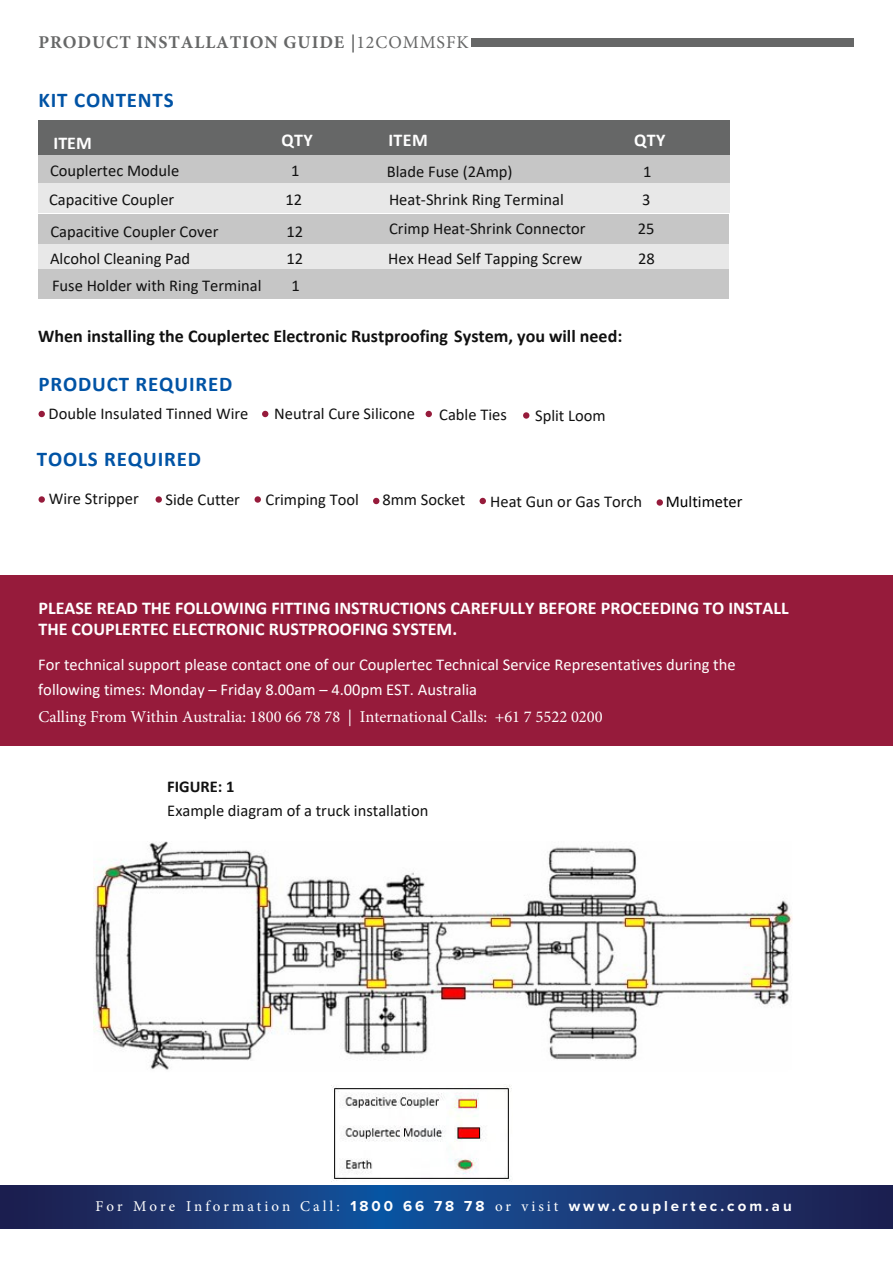
<style>
.page{position:relative;width:893px;height:1263px;background:#fff}
.page>*{position:absolute;margin:0;border:0;box-sizing:border-box;transform-origin:0 0}
.t1{font:700 21px "Calibri";letter-spacing:.04em;color:#0053a5}
.t2{font:700 18px/21.6px "Calibri";color:#fff}
.t3{font:700 18px "Calibri";color:#111}
.t4{font:700 18px "Minion Pro";letter-spacing:.05em;color:#666767}
.t5{font:16.5px "Calibri";color:#111}
.t6{font:16.5px/24.8px "Calibri";color:#fff}
.t7{font:16.5px "Minion Pro";color:#fff}
.t8{font:16.5px "Calibri";color:#000}
.t9{font:700 16.5px "Calibri";color:#111}
.t10{font:700 15px "Proxima Nova";letter-spacing:.2em;color:#fff}
.s1{font-weight:400}
.s2{font-family:"Minion Pro";font-weight:400}
</style>
<div class="page">
<div style="left:471px;top:39px;width:383px;height:8px;background:#666767"></div>
<svg style="left:39px;top:411px;width:6px;height:6px"></svg>
<div style="left:0;top:576px;width:892px;height:170px;background:#961b3b"></div>
<div style="left:39px;top:154px;width:691px;height:29px;background:#c6c6c6"></div>
<div style="left:39px;top:183px;width:691px;height:30px;background:#e8e8e8"></div>
<div style="left:39px;top:214px;width:690px;height:30px;background:#c6c6c6"></div>
<div style="left:39px;top:244px;width:690px;height:29px;background:#e8e8e8"></div>
<div style="left:39px;top:269px;width:690px;height:30px;background:#c6c6c6"></div>
<div style="left:39px;top:120px;width:691px;height:34px;background:#666767"></div>
<svg style="left:0;top:1185px;width:892px;height:43px;background:#193773"></svg>
<div style="left:39px;top:496px;width:6px;height:7px;background:#961b3b;border-radius:50%"></div>
<div style="left:523px;top:412px;width:6px;height:7px;background:#961b3b;border-radius:50%"></div>
<svg style="left:426px;top:411px;width:6px;height:6px"></svg>
<svg style="left:262px;top:411px;width:6px;height:6px"></svg>
<div style="left:156px;top:496px;width:6px;height:7px;background:#961b3b;border-radius:50%"></div>
<div style="left:255px;top:496px;width:6px;height:7px;background:#961b3b;border-radius:50%"></div>
<svg style="left:373px;top:498px;width:6px;height:6px"></svg>
<svg style="left:480px;top:498px;width:6px;height:6px"></svg>
<div style="left:657px;top:499px;width:6px;height:7px;background:#961b3b;border-radius:50%"></div>
<img style="left:331px;top:1085px;width:181px;height:96px">
<img style="left:94px;top:841px;width:698px;height:229px">
<p class="t4" style="left:39px;top:29px;width:432px">PRODUCT INSTALLATION GUIDE |<span class="s1">12COMMSFK</span></p>
<p class="t1" style="left:39px;top:85px;width:137px">KIT CONTENTS</p>
<p class="t2" style="left:54px;top:132px;width:40px">ITEM</p>
<p class="t2" style="left:281px;top:129px;width:33px">QTY</p>
<p class="t5" style="left:50px;top:159px;width:131px">Couplertec Module</p>
<p class="t5" style="left:291px;top:159px;width:10px">1</p>
<p class="t5" style="left:49px;top:189px;width:127px">Capacitive Coupler</p>
<p class="t5" style="left:285px;top:189px;width:18px">12</p>
<p class="t5" style="left:51px;top:220px;width:169px">Capacitive Coupler Cover</p>
<p class="t5" style="left:286px;top:220px;width:18px">12</p>
<p class="t5" style="left:50px;top:247px;width:142px">Alcohol Cleaning Pad</p>
<p class="t5" style="left:286px;top:247px;width:18px">12</p>
<p class="t5" style="left:52px;top:274px;width:211px">Fuse Holder with Ring Terminal</p>
<p class="t5" style="left:291px;top:274px;width:10px">1</p>
<p class="t2" style="left:388px;top:129px;width:41px">ITEM</p>
<p class="t2" style="left:634px;top:129px;width:33px">QTY</p>
<p class="t5" style="left:387px;top:161px;width:127px">Blade Fuse (2Amp)</p>
<p class="t5" style="left:643px;top:161px;width:10px">1</p>
<p class="t5" style="left:389px;top:188px;width:176px">Heat-Shrink Ring Terminal</p>
<p class="t5" style="left:642px;top:188px;width:10px">3</p>
<p class="t5" style="left:389px;top:217px;width:198px">Crimp Heat-Shrink Connector</p>
<p class="t5" style="left:638px;top:217px;width:18px">25</p>
<p class="t5" style="left:388px;top:247px;width:196px">Hex Head Self Tapping Screw</p>
<p class="t5" style="left:638px;top:247px;width:18px">28</p>
<p class="t3" style="left:38px;top:324px;width:585px">When installing the Couplertec Electronic Rustproofing System, you will need:</p>
<p class="t1" style="left:39px;top:369px;width:195px">PRODUCT REQUIRED</p>
<p class="t5" style="left:274px;top:402px;width:142px">Neutral Cure Silicone</p>
<p class="t5" style="left:49px;top:402px;width:201px">Double Insulated Tinned Wire</p>
<p class="t5" style="left:439px;top:403px;width:69px">Cable Ties</p>
<p class="t5" style="left:535px;top:404px;width:72px">Split Loom</p>
<p class="t1" style="left:37px;top:444px;width:166px">TOOLS REQUIRED</p>
<p class="t5" style="left:49px;top:487px;width:92px">Wire Stripper</p>
<p class="t5" style="left:166px;top:488px;width:76px">Side Cutter</p>
<p class="t5" style="left:266px;top:488px;width:95px">Crimping Tool</p>
<p class="t5" style="left:382px;top:488px;width:84px">8mm Socket</p>
<p class="t5" style="left:490px;top:490px;width:153px">Heat Gun or Gas Torch</p>
<p class="t8" style="left:666px;top:490px;width:78px">Multimeter</p>
<p class="t2" style="left:39px;top:597px;width:752px">PLEASE READ THE FOLLOWING FITTING INSTRUCTIONS CAREFULLY BEFORE PROCEEDING TO INSTALL<br>THE COUPLERTEC ELECTRONIC RUSTPROOFING SYSTEM.</p>
<p class="t6" style="left:38px;top:652px;width:699px">For technical support please contact one of our Couplertec Technical Service Representatives during the following times: Monday – Friday 8.00am – 4.00pm EST. Australia</p>
<p class="t7" style="left:39px;top:706px;width:566px">Calling From Within Australia: 1800 66 78 78 | International Calls: +61 7 5522 0200</p>
<p class="t9" style="left:167px;top:774px;width:69px">FIGURE: 1</p>
<p class="t5" style="left:167px;top:799px;width:263px">Example diagram of a truck installation</p>
<p class="t10" style="left:95px;top:1200px;width:698px"><span class="s2">For More Information Call:</span> 1800 66 78 78 <span class="s2">or visit</span> www.couplertec.com.au</p>
</div>
